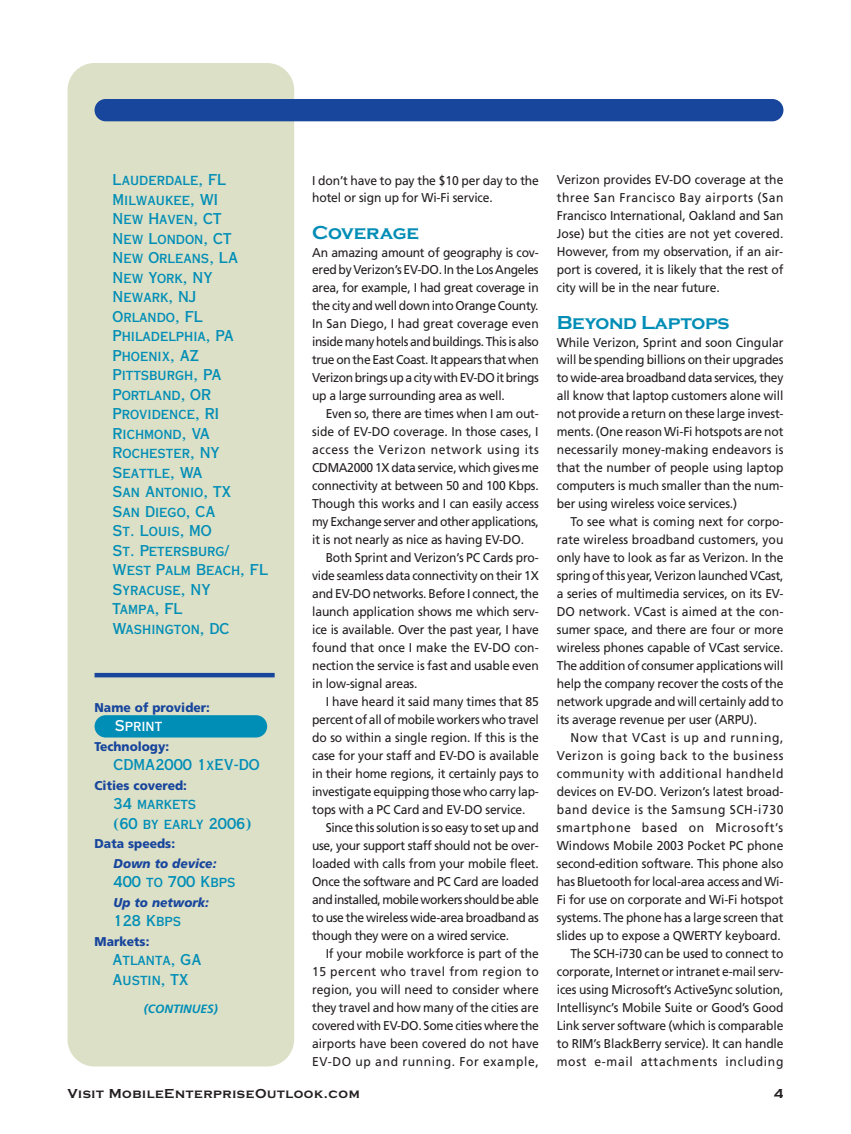
<style>
.page{position:relative;width:851px;height:1134px;background:#fff}
.page>*{position:absolute;margin:0;border:0;box-sizing:border-box;transform-origin:0 0}
.t1{font:700 19.5px "Copperplate Gothic";letter-spacing:-.015em;color:#008db6}
.t2{font:15px/19.5px "Copperplate Thirty AB";color:#008db6}
.t3{font:15px "Copperplate Thirty AB";color:#fff}
.t4{font:700 13.5px "Copperplate Gothic";letter-spacing:.045em;color:#231f20}
.t5{font:12.75px/18px "Frutiger";letter-spacing:-.01em;color:#231f20;text-align:justify;scale:.95 1}
.t6{font:900 12.75px "Frutiger";color:#18469d;scale:.95 1}
.t7{font:italic 900 12.75px "Frutiger";color:#18469d;scale:.95 1}
.t8{font:italic 700 12px "Frutiger";color:#008db6}
</style>
<div class="page">
<div style="left:68px;top:63px;width:226px;height:1003px;background:#dce0c6;border-radius:27px"></div>
<div style="left:94px;top:99px;width:689px;height:22px;background:#18469d;border-radius:11px"></div>
<div style="left:94px;top:715px;width:173px;height:23px;background:#008db6;border-radius:11px"></div>
<hr style="left:94px;top:673px;width:180px;height:4px;background:#18469d">
<p class="t2" style="left:112px;top:172px;width:157px">Lauderdale, FL<br>Milwaukee, WI<br>New Haven, CT<br>New London, CT<br>New Orleans, LA<br>New York, NY<br>Newark, NJ<br>Orlando, FL<br>Philadelphia, PA<br>Phoenix, AZ<br>Pittsburgh, PA<br>Portland, OR<br>Providence, RI<br>Richmond, VA<br>Rochester, NY<br>Seattle, WA<br>San Antonio, TX<br>San Diego, CA<br>St. Louis, MO<br>St. Petersburg/<br>West Palm Beach, FL<br>Syracuse, NY<br>Tampa, FL<br>Washington, DC</p>
<p class="t6" style="left:94px;top:702px;width:123px">Name of provider:</p>
<p class="t3" style="left:115px;top:720px;width:49px">Sprint</p>
<p class="t6" style="left:94px;top:741px;width:80px">Technology:</p>
<p class="t2" style="left:114px;top:757px;width:147px">CDMA2000 1xEV-DO</p>
<p class="t6" style="left:94px;top:780px;width:99px">Cities covered:</p>
<p class="t2" style="left:114px;top:796px;width:139px">34 markets<br>(60 by early 2006)</p>
<p class="t6" style="left:94px;top:839px;width:86px">Data speeds:</p>
<p class="t7" style="left:114px;top:858px;width:110px">Down to device:</p>
<p class="t2" style="left:114px;top:874px;width:123px">400 to 700 Kbps</p>
<p class="t7" style="left:114px;top:897px;width:102px">Up to network:</p>
<p class="t2" style="left:114px;top:913px;width:69px">128 Kbps</p>
<p class="t6" style="left:94px;top:936px;width:59px">Markets:</p>
<p class="t2" style="left:112px;top:952px;width:90px">Atlanta, GA<br>Austin, TX</p>
<p class="t8" style="left:144px;top:1004px;width:75px">(CONTINUES)</p>
<p class="t5" style="left:312px;top:172px;width:240px">I don’t have to pay the $10 per day to the hotel or sign up for Wi-Fi service.</p>
<h1 class="t1" style="left:312px;top:220px;width:108px">Coverage</h1>
<p class="t5" style="left:312px;top:244px;width:240px">An amazing amount of geography is cov&shy;ered by Verizon’s EV-DO. In the Los Angeles area, for example, I had great coverage in the city and well down into Orange County.<br>In San Diego, I had great coverage even inside many hotels and buildings. This is also true on the East Coast. It appears that when Verizon brings up a city with EV-DO it brings up a large surrounding area as well.</p>
<p class="t5" style="left:312px;top:406px;width:240px;text-indent:13px">Even so, there are times when I am out&shy;side of EV-DO coverage. In those cases, I access the Verizon network using its CDMA2000 1X data service, which gives me connectivity at between 50 and 100 Kbps.<br>Though this works and I can easily access my Exchange server and other applications, it is not nearly as nice as having EV-DO.</p>
<p class="t5" style="left:312px;top:550px;width:240px;text-indent:14px">Both Sprint and Verizon’s PC Cards pro&shy;vide seamless data connectivity on their 1X and EV-DO networks. Before I connect, the launch application shows me which serv&shy;ice is available. Over the past year, I have found that once I make the EV-DO con&shy;nection the service is fast and usable even in low-signal areas.</p>
<p class="t5" style="left:312px;top:694px;width:240px;text-indent:13px">I have heard it said many times that 85 percent of all of mobile workers who travel do so within a single region. If this is the case for your staff and EV-DO is available in their home regions, it certainly pays to investigate equipping those who carry lap&shy;tops with a PC Card and EV-DO service.</p>
<p class="t5" style="left:312px;top:820px;width:240px;text-indent:13px">Since this solution is so easy to set up and use, your support staff should not be over&shy;loaded with calls from your mobile fleet.<br>Once the software and PC Card are loaded and installed, mobile workers should be able to use the wireless wide-area broadband as though they were on a wired service.</p>
<p class="t5" style="left:312px;top:946px;width:240px;text-indent:13px">If your mobile workforce is part of the 15 percent who travel from region to region, you will need to consider where they travel and how many of the cities are covered with EV-DO. Some cities where the airports have been covered do not have EV-DO up and running. For example,</p>
<p class="t5" style="left:556px;top:172px;width:240px">Verizon provides EV-DO coverage at the three San Francisco Bay airports (San Francisco International, Oakland and San Jose) but the cities are not yet covered.<br>However, from my observation, if an air&shy;port is covered, it is likely that the rest of city will be in the near future.</p>
<h1 class="t1" style="left:556px;top:310px;width:174px">Beyond Laptops</h1>
<p class="t5" style="left:556px;top:334px;width:240px">While Verizon, Sprint and soon Cingular will be spending billions on their upgrades to wide-area broadband data services, they all know that laptop customers alone will not provide a return on these large invest&shy;ments. (One reason Wi-Fi hotspots are not necessarily money-making endeavors is that the number of people using laptop computers is much smaller than the num&shy;ber using wireless voice services.)</p>
<p class="t5" style="left:556px;top:514px;width:240px;text-indent:14px">To see what is coming next for corpo&shy;rate wireless broadband customers, you only have to look as far as Verizon. In the spring of this year, Verizon launched VCast, a series of multimedia services, on its EV-DO network. VCast is aimed at the con&shy;sumer space, and there are four or more wireless phones capable of VCast service.<br>The addition of consumer applications will help the company recover the costs of the network upgrade and will certainly add to its average revenue per user (ARPU).</p>
<p class="t5" style="left:556px;top:730px;width:240px;text-align:right">Now that VCast is up and running, Verizon is going back to the business community with additional handheld devices on EV-DO. Verizon’s latest broad&shy;band device is the Samsung SCH-i730 smartphone based on Microsoft’s Windows Mobile 2003 Pocket PC phone second-edition software. This phone also has Bluetooth for local-area access and Wi-Fi for use on corporate and Wi-Fi hotspot systems. The phone has a large screen that slides up to expose a QWERTY keyboard.<br>The SCH-i730 can be used to connect to corporate, Internet or intranet e-mail serv&shy;ices using Microsoft’s ActiveSync solution, Intellisync’s Mobile Suite or Good’s Good Link server software (which is comparable to RIM’s BlackBerry service). It can handle most e-mail attachments including</p>
<p class="t4" style="left:68px;top:1086px;width:294px">Visit MobileEnterpriseOutlook.com</p>
<p class="t4" style="left:773px;top:1086px;width:11px">4</p>
</div>
